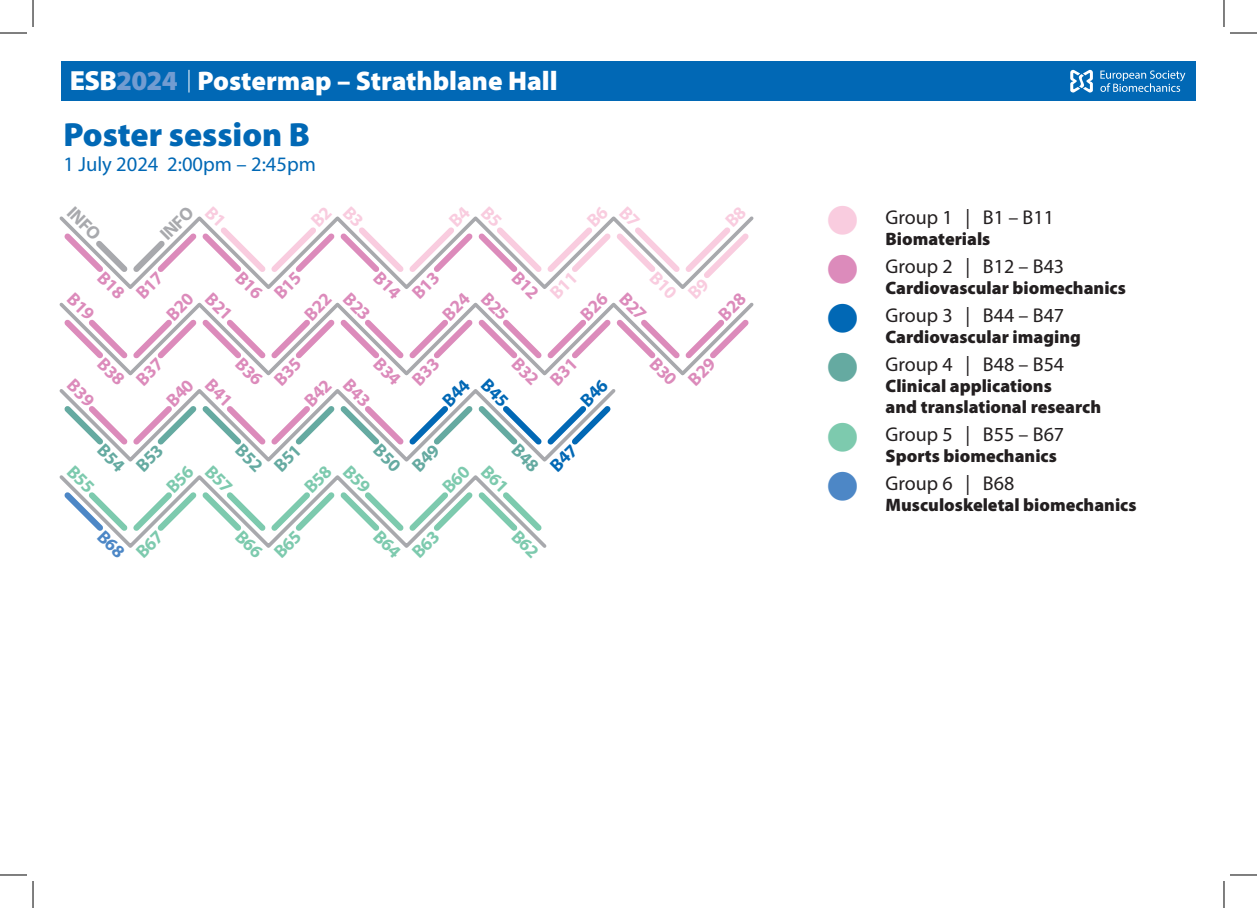
<style>
.page{position:relative;width:1257px;height:908px;background:#fff}
.page>*{position:absolute;margin:0;border:0;box-sizing:border-box;transform-origin:0 0}
.t1{font:900 33.6px "Myriad Pro";color:#0168b5}
.t2{font:900 27.8px "Myriad Pro";letter-spacing:-.025em;color:#729cd1}
.t3{font:900 27px "Myriad Pro";color:#fff}
.t4{font:20.6px "Myriad Pro";color:#0168b5}
.t5{font:20px "Myriad Pro";color:#231f20}
.t6{font:700 18.3px "Myriad Pro";color:#a8a9ad}
.t7{font:900 18px/21px "Myriad Pro";color:#231f20}
.s1{color:#fff}
.s2{color:#f9ccdf}
.s3{color:#dc8bbb}
.s4{color:#0168b5}
.s5{color:#65aaa1}
.s6{color:#7dcaae}
.s7{color:#4d87c6}
</style>
<div class="page">
<div style="left:61px;top:61px;width:1134px;height:40px;background:#0168b5"></div>
<svg style="left:1070px;top:69px;width:23px;height:24px"></svg>
<svg style="left:1100px;top:70px;width:85px;height:22px"></svg>
<svg style="left:189px;top:70px;width:1px;height:23px"></svg>
<svg style="left:0;top:33px;width:27px;height:1px"></svg>
<svg style="left:1230px;top:33px;width:27px;height:1px"></svg>
<svg style="left:0;top:875px;width:27px;height:1px"></svg>
<svg style="left:1230px;top:875px;width:27px;height:1px"></svg>
<svg style="left:33px;top:0;width:1px;height:27px"></svg>
<svg style="left:33px;top:881px;width:1px;height:27px"></svg>
<svg style="left:1223px;top:0;width:1px;height:27px"></svg>
<svg style="left:1223px;top:881px;width:1px;height:27px"></svg>
<svg style="left:59px;top:216px;width:695px;height:332px"></svg>
<h2 class="t2" style="left:70px;top:62px;width:110px"><span class="s1">ESB</span>2024</h2>
<h3 class="t3" style="left:198px;top:63px;width:361px">Postermap – Strathblane Hall</h3>
<h1 class="t1" style="left:63px;top:112px;width:248px">Poster session B</h1>
<p class="t4" style="left:63px;top:151px;width:254px">1 July 2024 2:00pm – 2:45pm</p>
<p class="t6" style="left:79px;top:201px;width:40px;rotate:45deg">INFO</p>
<p class="t6" style="left:155px;top:229px;width:40px;rotate:-45deg">INFO</p>
<p class="t5" style="left:827px;top:205px;width:228px"><span class="s2">●</span> Group 1 | B1 – B11</p>
<p class="t7" style="left:885px;top:228px;width:106px">Biomaterials</p>
<p class="t5" style="left:827px;top:254px;width:239px"><span class="s3">●</span> Group 2 | B12 – B43</p>
<p class="t7" style="left:885px;top:277px;width:242px">Cardiovascular biomechanics</p>
<p class="t5" style="left:827px;top:303px;width:239px"><span class="s4">●</span> Group 3 | B44 – B47</p>
<p class="t7" style="left:885px;top:326px;width:197px">Cardiovascular imaging</p>
<p class="t5" style="left:827px;top:352px;width:239px"><span class="s5">●</span> Group 4 | B48 – B54</p>
<p class="t7" style="left:885px;top:375px;width:217px">Clinical applications<br>and translational research</p>
<p class="t5" style="left:827px;top:422px;width:239px"><span class="s6">●</span> Group 5 | B55 – B67</p>
<p class="t7" style="left:885px;top:445px;width:173px">Sports biomechanics</p>
<p class="t5" style="left:827px;top:471px;width:189px"><span class="s7">●</span> Group 6 | B68</p>
<p class="t7" style="left:885px;top:494px;width:252px">Musculoskeletal biomechanics</p>
</div>
